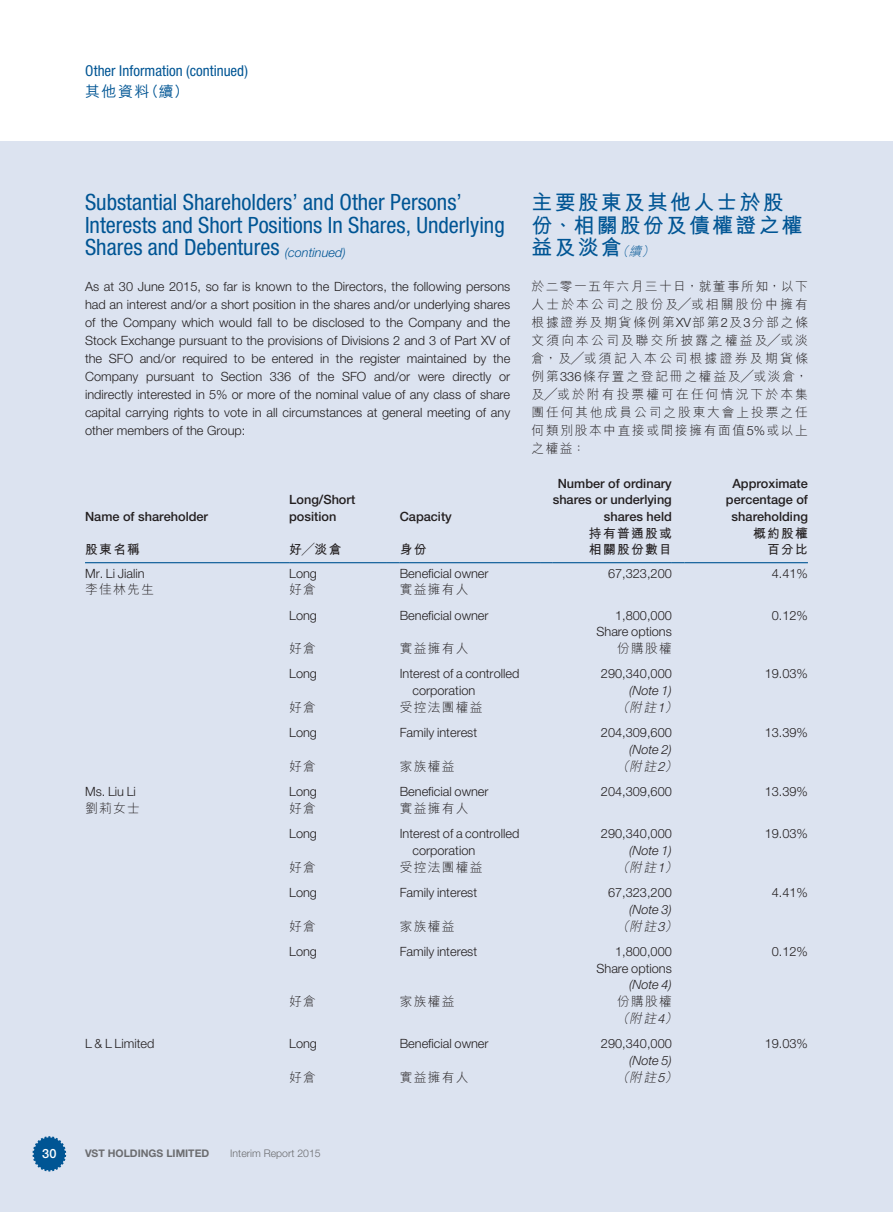
<style>
.page{position:relative;width:893px;height:1212px;background:#dce3f0}
.page>*{position:absolute;margin:0;border:0;box-sizing:border-box;transform-origin:0 0}
.t1{font:condensed 22.5px/22.5px "Helvetica Neue LT Std";color:#005594}
.t2{font:700 21px/22.5px "M Hei HK";letter-spacing:.1em;color:#005594}
.t3{font:condensed 15px "Helvetica Neue LT Std";letter-spacing:.005em;color:#005594}
.t4{font:500 15px "M Hei HK";color:#005594}
.t5{font:300 12.75px/18px "Helvetica Neue LT Std";color:#231f20;text-align:right}
.t6{font:300 12.75px/18px "M Hei HK";letter-spacing:.1em;color:#231f20}
.t7{font:500 12.75px/16.5px "Helvetica Neue LT Std";color:#231f20}
.t8{font:italic 300 12.75px "Helvetica Neue LT Std";color:#231f20}
.t9{font:700 12.75px/16.5px "M Hei HK";letter-spacing:.1em;color:#231f20}
.t10{font:italic 300 12.75px "M Hei HK";color:#231f20}
.t11{font:500 12.75px "Helvetica Neue LT Std";color:#fff}
.t12{font:700 10.5px "Helvetica Neue LT Std";color:#6c6d70}
.t13{font:300 10.5px "Helvetica Neue LT Std";color:#6c6d70}
.s1{font-weight:300;font-style:italic;font-stretch:normal;font-size:12.75px}
.s2{font-weight:300;font-style:italic;font-size:12.75px}
.s3{font-family:"Helvetica Neue LT Std"}
.s4{font-style:italic}
.s5{font-family:"Helvetica Neue LT Std";font-style:italic}
</style>
<div class="page">
<div style="left:0;top:0;width:893px;height:140px;background:#fff"></div>
<svg style="left:33px;top:1136px;width:33px;height:35px"></svg>
<hr style="left:85px;top:562px;width:204px;height:1px;background:#005594">
<hr style="left:289px;top:562px;width:98px;height:1px;background:#005594">
<svg style="left:387px;top:562px;width:13px;height:1px"></svg>
<hr style="left:400px;top:562px;width:140px;height:1px;background:#005594">
<svg style="left:540px;top:562px;width:13px;height:1px"></svg>
<hr style="left:553px;top:562px;width:119px;height:1px;background:#005594">
<svg style="left:672px;top:562px;width:13px;height:1px"></svg>
<hr style="left:685px;top:562px;width:123px;height:1px;background:#005594">
<p class="t3" style="left:85px;top:62px;width:165px">Other Information (continued)</p>
<p class="t4" style="left:85px;top:80px;width:105px">其他資料（續）</p>
<h1 class="t1" style="left:85px;top:191px;width:421px">Substantial Shareholders’ and Other Persons’<br>Interests and Short Positions In Shares, Underlying<br>Shares and Debentures <span class="s1">(continued)</span></h1>
<p class="t5" style="left:85px;top:277px;width:427px;text-align:justify">As at 30 June 2015, so far is known to the Directors, the following persons had an interest and/or a short position in the shares and/or underlying shares of the Company which would fall to be disclosed to the Company and the Stock Exchange pursuant to the provisions of Divisions 2 and 3 of Part XV of the SFO and/or required to be entered in the register maintained by the Company pursuant to Section 336 of the SFO and/or were directly or indirectly interested in 5% or more of the nominal value of any class of share capital carrying rights to vote in all circumstances at general meeting of any other members of the Group:</p>
<p class="t7" style="left:85px;top:508px;width:125px">Name of shareholder</p>
<p class="t7" style="left:289px;top:491px;width:68px">Long/Short position</p>
<p class="t7" style="left:400px;top:508px;width:54px">Capacity</p>
<p class="t9" style="left:85px;top:540px;width:56px">股東名稱</p>
<p class="t9" style="left:289px;top:540px;width:54px">好╱淡倉</p>
<p class="t9" style="left:400px;top:540px;width:28px">身份</p>
<h2 class="t2" style="left:532px;top:189px;width:272px">主要股東及其他人士於股份、相關股份及債權證之權益及淡倉<span class="s2">（續）</span></h2>
<p class="t6" style="left:532px;top:277px;width:278px;text-align:justify">於二零一五年六月三十日，就董事所知，以下人士於本公司之股份及╱或相關股份中擁有根據證券及期貨條例第<span class="s3">XV</span>部第<span class="s3">2</span>及<span class="s3">3</span>分部之條文須向本公司及聯交所披露之權益及╱或淡倉，及╱或須記入本公司根據證券及期貨條例第<span class="s3">336</span>條存置之登記冊之權益及╱或淡倉，及╱或於附有投票權可在任何情況下於本集團任何其他成員公司之股東大會上投票之任何類別股本中直接或間接擁有面值<span class="s3">5%</span>或以上之權益：</p>
<p class="t7" style="left:553px;top:475px;width:121px;text-align:right">Number of ordinary shares or underlying shares held</p>
<p class="t7" style="left:726px;top:475px;width:83px;text-align:center">Approximate percentage of shareholding</p>
<p class="t9" style="left:589px;top:524px;width:84px">持有普通股或相關股份數目</p>
<p class="t9" style="left:753px;top:524px;width:56px;text-align:right">概約股權百分比</p>
<p class="t5" style="left:85px;top:564px;width:61px">Mr. Li Jialin</p>
<p class="t5" style="left:289px;top:564px;width:29px">Long</p>
<p class="t5" style="left:400px;top:564px;width:90px">Beneficial owner</p>
<p class="t5" style="left:608px;top:564px;width:65px">67,323,200</p>
<p class="t5" style="left:772px;top:564px;width:38px">4.41%</p>
<p class="t6" style="left:85px;top:580px;width:70px">李佳林先生</p>
<p class="t6" style="left:289px;top:580px;width:28px">好倉</p>
<p class="t6" style="left:400px;top:580px;width:70px">實益擁有人</p>
<p class="t5" style="left:289px;top:606px;width:29px">Long</p>
<p class="t5" style="left:400px;top:606px;width:90px">Beneficial owner</p>
<p class="t5" style="left:596px;top:606px;width:77px;line-height:16.5px">1,800,000<br>Share options</p>
<p class="t5" style="left:772px;top:606px;width:38px">0.12%</p>
<p class="t6" style="left:289px;top:639px;width:28px">好倉</p>
<p class="t6" style="left:400px;top:639px;width:70px">實益擁有人</p>
<p class="t6" style="left:617px;top:639px;width:56px">份購股權</p>
<p class="t5" style="left:289px;top:664px;width:29px">Long</p>
<p class="t5" style="left:412px;top:665px;width:108px;line-height:16.5px;text-align:left;text-indent:-13px">Interest of a controlled corporation</p>
<p class="t5" style="left:601px;top:664px;width:72px">290,340,000</p>
<p class="t5" style="left:765px;top:664px;width:45px">19.03%</p>
<p class="t8" style="left:629px;top:682px;width:44px">(Note 1)</p>
<p class="t6" style="left:289px;top:698px;width:28px">好倉</p>
<p class="t6" style="left:400px;top:698px;width:84px">受控法團權益</p>
<p class="t10" style="left:617px;top:700px;width:65px">（附註<span class="s3">1</span>）</p>
<p class="t5" style="left:289px;top:723px;width:29px">Long</p>
<p class="t5" style="left:400px;top:723px;width:79px">Family interest</p>
<p class="t5" style="left:601px;top:723px;width:72px">204,309,600</p>
<p class="t8" style="left:629px;top:741px;width:44px">(Note 2)</p>
<p class="t6" style="left:289px;top:757px;width:28px">好倉</p>
<p class="t6" style="left:400px;top:757px;width:56px">家族權益</p>
<p class="t10" style="left:617px;top:759px;width:65px">（附註<span class="s3">2</span>）</p>
<p class="t5" style="left:765px;top:723px;width:45px">13.39%</p>
<p class="t5" style="left:85px;top:782px;width:52px">Ms. Liu Li</p>
<p class="t5" style="left:289px;top:782px;width:29px">Long</p>
<p class="t5" style="left:400px;top:782px;width:90px">Beneficial owner</p>
<p class="t5" style="left:601px;top:782px;width:72px">204,309,600</p>
<p class="t5" style="left:765px;top:782px;width:45px">13.39%</p>
<p class="t6" style="left:85px;top:799px;width:56px">劉莉女士</p>
<p class="t6" style="left:289px;top:799px;width:28px">好倉</p>
<p class="t6" style="left:400px;top:799px;width:70px">實益擁有人</p>
<p class="t5" style="left:289px;top:824px;width:29px">Long</p>
<p class="t5" style="left:412px;top:825px;width:108px;line-height:16.5px;text-align:left;text-indent:-13px">Interest of a controlled corporation</p>
<p class="t5" style="left:601px;top:824px;width:72px">290,340,000</p>
<p class="t5" style="left:765px;top:824px;width:45px">19.03%</p>
<p class="t8" style="left:629px;top:842px;width:44px">(Note 1)</p>
<p class="t6" style="left:289px;top:858px;width:28px">好倉</p>
<p class="t6" style="left:400px;top:858px;width:84px">受控法團權益</p>
<p class="t10" style="left:617px;top:860px;width:65px">（附註<span class="s3">1</span>）</p>
<p class="t5" style="left:289px;top:883px;width:29px">Long</p>
<p class="t5" style="left:400px;top:883px;width:79px">Family interest</p>
<p class="t5" style="left:608px;top:883px;width:65px">67,323,200</p>
<p class="t8" style="left:629px;top:902px;width:44px">(Note 3)</p>
<p class="t6" style="left:289px;top:917px;width:28px">好倉</p>
<p class="t6" style="left:400px;top:917px;width:56px">家族權益</p>
<p class="t10" style="left:617px;top:920px;width:65px">（附註<span class="s3">3</span>）</p>
<p class="t5" style="left:289px;top:942px;width:29px">Long</p>
<p class="t5" style="left:400px;top:942px;width:79px">Family interest</p>
<p class="t5" style="left:596px;top:943px;width:77px;line-height:16.5px">1,800,000<br>Share options</p>
<p class="t8" style="left:629px;top:977px;width:44px">(Note 4)</p>
<p class="t6" style="left:289px;top:992px;width:28px">好倉</p>
<p class="t6" style="left:400px;top:992px;width:56px">家族權益</p>
<p class="t6" style="left:617px;top:993px;width:65px;line-height:16.5px">份購股權<span class="s4">（附註</span><span class="s5">4</span><span class="s4">）</span></p>
<p class="t5" style="left:85px;top:1034px;width:71px">L &amp; L Limited</p>
<p class="t5" style="left:289px;top:1034px;width:29px">Long</p>
<p class="t5" style="left:400px;top:1034px;width:90px">Beneficial owner</p>
<p class="t5" style="left:601px;top:1034px;width:72px">290,340,000</p>
<p class="t8" style="left:629px;top:1053px;width:44px">(Note 5)</p>
<p class="t6" style="left:289px;top:1068px;width:28px">好倉</p>
<p class="t6" style="left:400px;top:1068px;width:70px">實益擁有人</p>
<p class="t10" style="left:617px;top:1071px;width:65px">（附註<span class="s3">5</span>）</p>
<p class="t11" style="left:42px;top:1146px;width:16px">30</p>
<p class="t12" style="left:85px;top:1146px;width:126px">VST HOLDINGS LIMITED</p>
<p class="t13" style="left:230px;top:1146px;width:92px">Interim Report 2015</p>
<p class="t5" style="left:772px;top:883px;width:38px">4.41%</p>
<p class="t5" style="left:772px;top:942px;width:38px">0.12%</p>
<p class="t5" style="left:765px;top:1034px;width:45px">19.03%</p>
</div>
